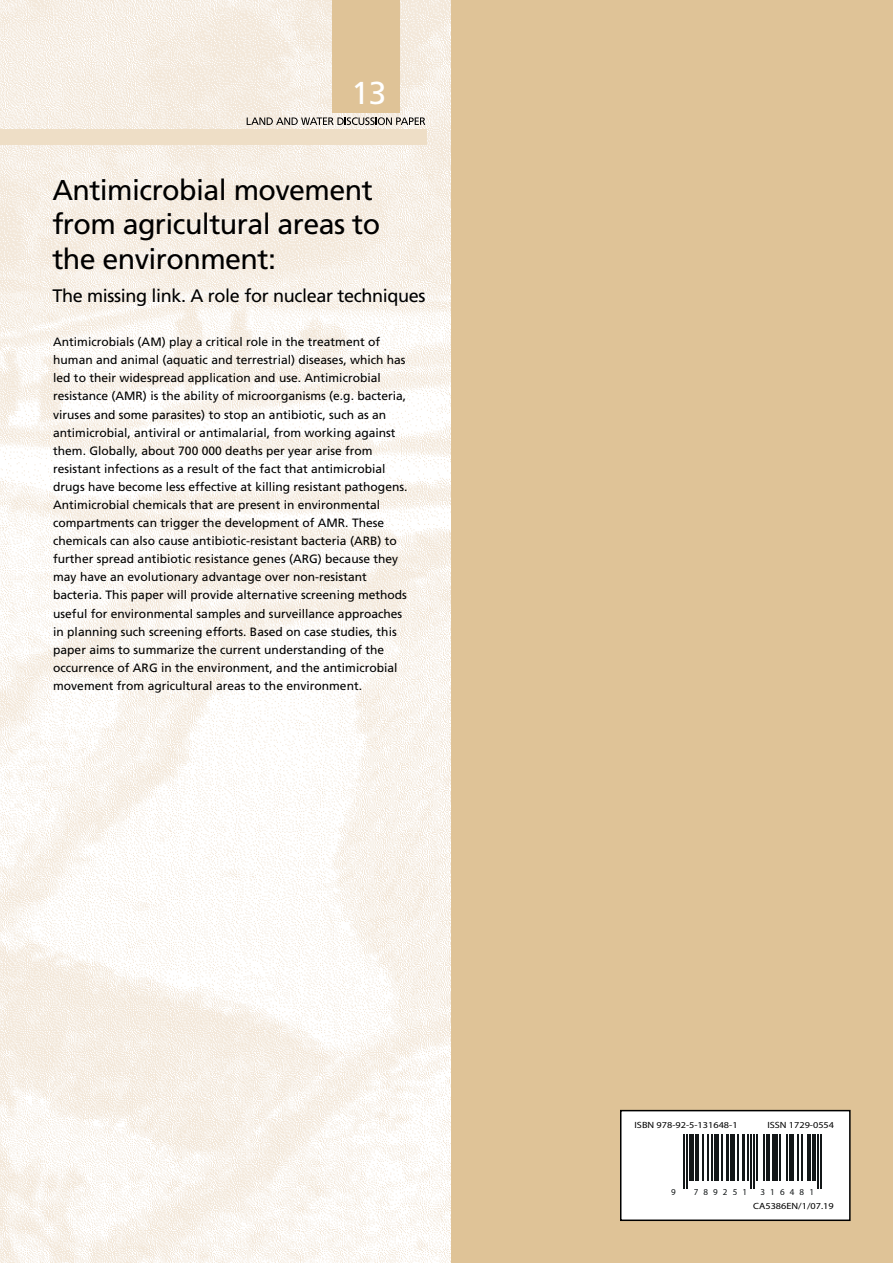
<style>
.page{position:relative;width:893px;height:1263px;background:#fff}
.page>*{position:absolute;margin:0;border:0;box-sizing:border-box;transform-origin:0 0}
.t1{font:31.65px "Frutiger LT Std";color:#fff}
.t2{font:28.65px/34.3px "Frutiger LT Std";letter-spacing:-.02em;color:#000}
.t3{font:18.15px "Frutiger LT Std";letter-spacing:-.02em;color:#000}
.t4{font:12px/18.1px "Frutiger LT Std";color:#000}
.t5{font:9px "Frutiger LT Pro";color:#000;scale:1.13 1}
.t6{font:9px "Frutiger LT Pro";letter-spacing:.57em;color:#131718}
</style>
<div class="page">
<img style="left:0;top:0;width:451px;height:1263px">
<div style="left:451px;top:0;width:442px;height:1263px;background:#dfc397"></div>
<div style="left:0;top:129px;width:427px;height:16px;background:#eedec6"></div>
<div style="left:332px;top:0;width:68px;height:112px;background:#dfc397"></div>
<svg style="left:247px;top:117px;width:178px;height:8px"></svg>
<div style="left:621px;top:1110px;width:229px;height:110px;background:#fff"></div>
<div style="left:620px;top:1110px;width:231px;height:111px;border:2px solid #000"></div>
<hr style="left:683px;top:1134px;width:2px;height:55px;background:#131718">
<hr style="left:686px;top:1134px;width:2px;height:55px;background:#131718">
<div style="left:689px;top:1134px;width:5px;height:47px;background:#131718"></div>
<hr style="left:695px;top:1134px;width:3px;height:47px;background:#131718">
<hr style="left:702px;top:1134px;width:2px;height:47px;background:#131718">
<hr style="left:707px;top:1134px;width:1px;height:47px;background:#131718">
<hr style="left:711px;top:1134px;width:2px;height:47px;background:#131718">
<hr style="left:714px;top:1134px;width:4px;height:47px;background:#131718">
<hr style="left:721px;top:1134px;width:2px;height:47px;background:#131718">
<hr style="left:726px;top:1134px;width:3px;height:47px;background:#131718">
<hr style="left:730px;top:1134px;width:4px;height:47px;background:#131718">
<hr style="left:737px;top:1134px;width:2px;height:47px;background:#131718">
<hr style="left:742px;top:1134px;width:2px;height:47px;background:#131718">
<hr style="left:748px;top:1134px;width:1px;height:47px;background:#131718">
<hr style="left:750px;top:1134px;width:2px;height:55px;background:#131718">
<hr style="left:753px;top:1134px;width:2px;height:55px;background:#131718">
<hr style="left:756px;top:1134px;width:2px;height:47px;background:#131718">
<hr style="left:763px;top:1134px;width:2px;height:47px;background:#131718">
<hr style="left:766px;top:1134px;width:3px;height:47px;background:#131718">
<hr style="left:772px;top:1134px;width:3px;height:47px;background:#131718">
<hr style="left:776px;top:1134px;width:2px;height:47px;background:#131718">
<hr style="left:779px;top:1134px;width:2px;height:47px;background:#131718">
<hr style="left:787px;top:1134px;width:1px;height:47px;background:#131718">
<hr style="left:790px;top:1134px;width:4px;height:47px;background:#131718">
<hr style="left:797px;top:1134px;width:1px;height:47px;background:#131718">
<hr style="left:801px;top:1134px;width:2px;height:47px;background:#131718">
<hr style="left:807px;top:1134px;width:3px;height:47px;background:#131718">
<hr style="left:813px;top:1134px;width:3px;height:47px;background:#131718">
<hr style="left:817px;top:1134px;width:2px;height:55px;background:#131718">
<hr style="left:820px;top:1134px;width:2px;height:55px;background:#131718">
<h1 class="t1" style="left:351px;top:74px;width:37px">13</h1>
<h2 class="t2" style="left:52px;top:173px;width:329px">Antimicrobial movement from agricultural areas to the environment:</h2>
<h3 class="t3" style="left:52px;top:285px;width:375px">The missing link. A role for nuclear techniques</h3>
<p class="t4" style="left:53px;top:333px;width:356px">Antimicrobials (AM) play a critical role in the treatment of human and animal (aquatic and terrestrial) diseases, which has led to their widespread application and use. Antimicrobial resistance (AMR) is the ability of microorganisms (e.g. bacteria, viruses and some parasites) to stop an antibiotic, such as an antimicrobial, antiviral or antimalarial, from working against them. Globally, about 700 000 deaths per year arise from resistant infections as a result of the fact that antimicrobial drugs have become less effective at killing resistant pathogens.<br>Antimicrobial chemicals that are present in environmental compartments can trigger the development of AMR. These chemicals can also cause antibiotic-resistant bacteria (ARB) to further spread antibiotic resistance genes (ARG) because they may have an evolutionary advantage over non-resistant bacteria. This paper will provide alternative screening methods useful for environmental samples and surveillance approaches in planning such screening efforts. Based on case studies, this paper aims to summarize the current understanding of the occurrence of ARG in the environment, and the antimicrobial movement from agricultural areas to the environment.</p>
<p class="t5" style="left:634px;top:1119px;width:93px">ISBN 978-92-5-131648-1</p>
<p class="t5" style="left:767px;top:1119px;width:61px">ISSN 1729-0554</p>
<p class="t6" style="left:671px;top:1186px;width:6px">9</p>
<p class="t6" style="left:694px;top:1186px;width:55px">789251</p>
<p class="t6" style="left:760px;top:1186px;width:55px">316481</p>
<p class="t5" style="left:753px;top:1200px;width:73px">CA5386EN/1/07.19</p>
</div>
